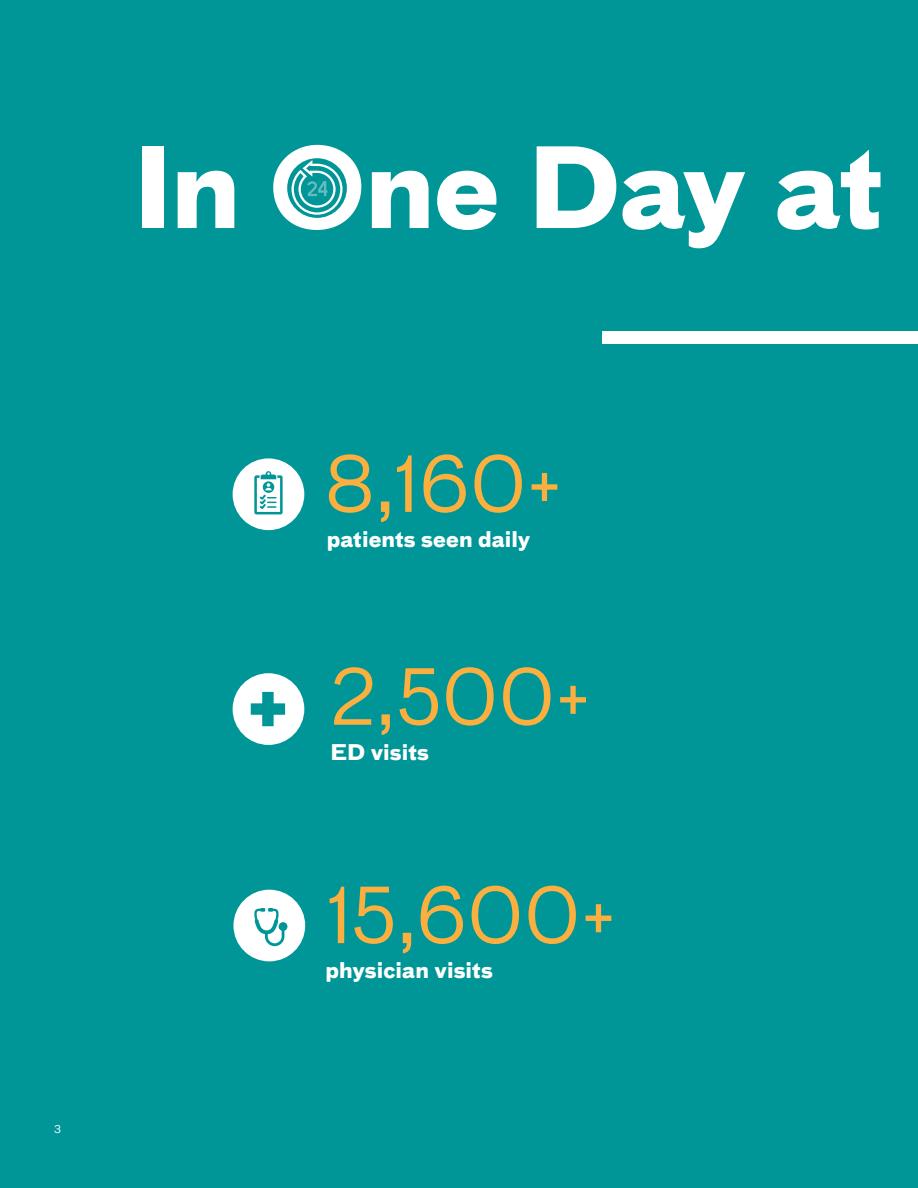
<style>
.page{position:relative;width:918px;height:1188px;background:#009698}
.page>*{position:absolute;margin:0;border:0;box-sizing:border-box;transform-origin:0 0}
.t1{font:700 108px "Bau Pro";letter-spacing:-.015em;color:#fff}
.t2{font:75px "Bau Pro";letter-spacing:-.005em;color:#fbaf3f}
.t3{font:700 21px "Bau Pro";letter-spacing:.005em;color:#fff}
.t4{font:10.5px "Bau Pro";color:#fff}
</style>
<div class="page">
<svg style="left:291px;top:160px;width:52px;height:55px"></svg>
<div style="left:233px;top:458px;width:71px;height:72px;background:#fff;border-radius:50%"></div>
<div style="left:233px;top:673px;width:71px;height:72px;background:#fff;border-radius:50%"></div>
<div style="left:233px;top:890px;width:72px;height:71px;background:#fff;border-radius:50%"></div>
<svg style="left:254px;top:471px;width:29px;height:43px"></svg>
<svg style="left:251px;top:692px;width:34px;height:34px"></svg>
<svg style="left:254px;top:908px;width:33px;height:38px"></svg>
<div style="left:602px;top:331px;width:316px;height:12px;background:#fff"></div>
<h1 class="t1" style="left:132px;top:95px;width:752px">In One Day at</h1>
<p class="t4" style="left:54px;top:1122px;width:8px">3</p>
<h2 class="t2" style="left:325px;top:430px;width:238px">8,160+</h2>
<p class="t3" style="left:327px;top:521px;width:205px">patients seen daily</p>
<h2 class="t2" style="left:330px;top:643px;width:262px">2,500+</h2>
<p class="t3" style="left:330px;top:734px;width:100px">ED visits</p>
<h2 class="t2" style="left:326px;top:861px;width:292px">15,600+</h2>
<p class="t3" style="left:326px;top:953px;width:169px">physician visits</p>
</div>
